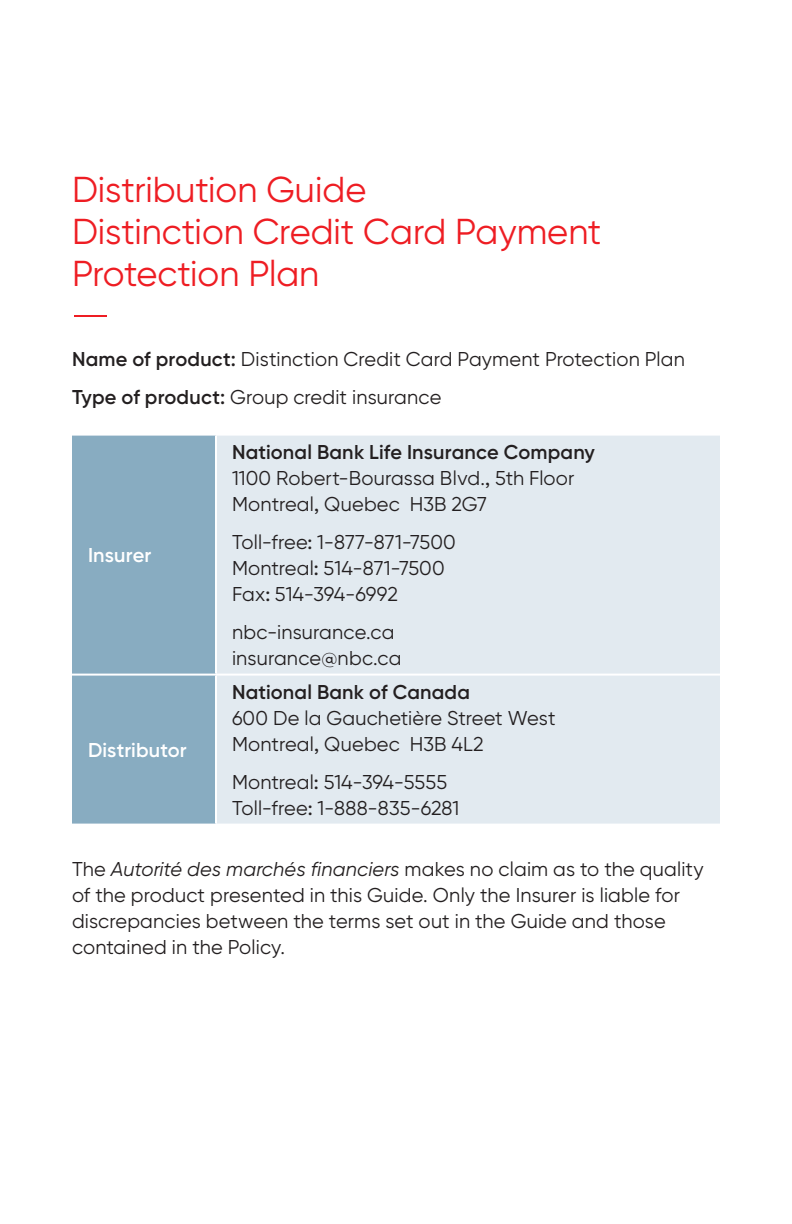
<style>
.page{position:relative;width:792px;height:1224px;background:#fff}
.page>*{position:absolute;margin:0;border:0;box-sizing:border-box;transform-origin:0 0}
.t1{font:36px/42px "Gilroy BN";color:#ee1d23}
.t2{font:300 36px "Gilroy BN";color:#ee1d23;scale:1.5 1}
.t3{font:20px/26px "Gilroy BN";letter-spacing:.01em;color:#231f20}
.t4{font:600 20px "Gilroy BN";letter-spacing:.01em;color:#231f20}
.t5{font:600 20px "Gilroy BN";letter-spacing:.01em;color:#fff}
.s1{font-weight:600}
.s2{font-style:italic}
</style>
<div class="page">
<div style="left:72px;top:436px;width:143px;height:388px;background:#88acc1"></div>
<div style="left:217px;top:436px;width:503px;height:388px;background:#e2eaf0"></div>
<hr style="left:72px;top:674px;width:648px;height:2px;background:#fff">
<h1 class="t1" style="left:72px;top:172px;width:531px">Distribution Guide<br>Distinction Credit Card Payment<br>Protection Plan</h1>
<h1 class="t2" style="left:70px;top:302px;width:29px">—</h1>
<p class="t3" style="left:72px;top:342px;width:614px;line-height:38px"><span class="s1">Name of product:</span> Distinction Credit Card Payment Protection Plan<br><span class="s1">Type of product:</span> Group credit insurance</p>
<p class="t5" style="left:88px;top:548px;width:65px">Insurer</p>
<p class="t5" style="left:88px;top:743px;width:100px">Distributor</p>
<p class="t4" style="left:232px;top:445px;width:364px">National Bank Life Insurance Company</p>
<p class="t3" style="left:232px;top:467px;width:344px">1100 Robert-Bourassa Blvd., 5th Floor<br>Montreal, Quebec H3B 2G7</p>
<p class="t3" style="left:232px;top:531px;width:225px">Toll-free: 1-877-871-7500<br>Montreal: 514-871-7500<br>Fax: 514-394-6992</p>
<p class="t3" style="left:232px;top:621px;width:171px">nbc-insurance.ca insurance@nbc.ca</p>
<p class="t4" style="left:232px;top:685px;width:239px">National Bank of Canada</p>
<p class="t3" style="left:232px;top:707px;width:325px">600 De la Gauchetière Street West<br>Montreal, Quebec H3B 4L2</p>
<p class="t3" style="left:232px;top:771px;width:229px">Montreal: 514-394-5555<br>Toll-free: 1-888-835-6281</p>
<p class="t3" style="left:72px;top:858px;width:633px">The <span class="s2">Autorité des marchés financiers</span> makes no claim as to the quality of the product presented in this Guide. Only the Insurer is liable for discrepancies between the terms set out in the Guide and those contained in the Policy.</p>
</div>
